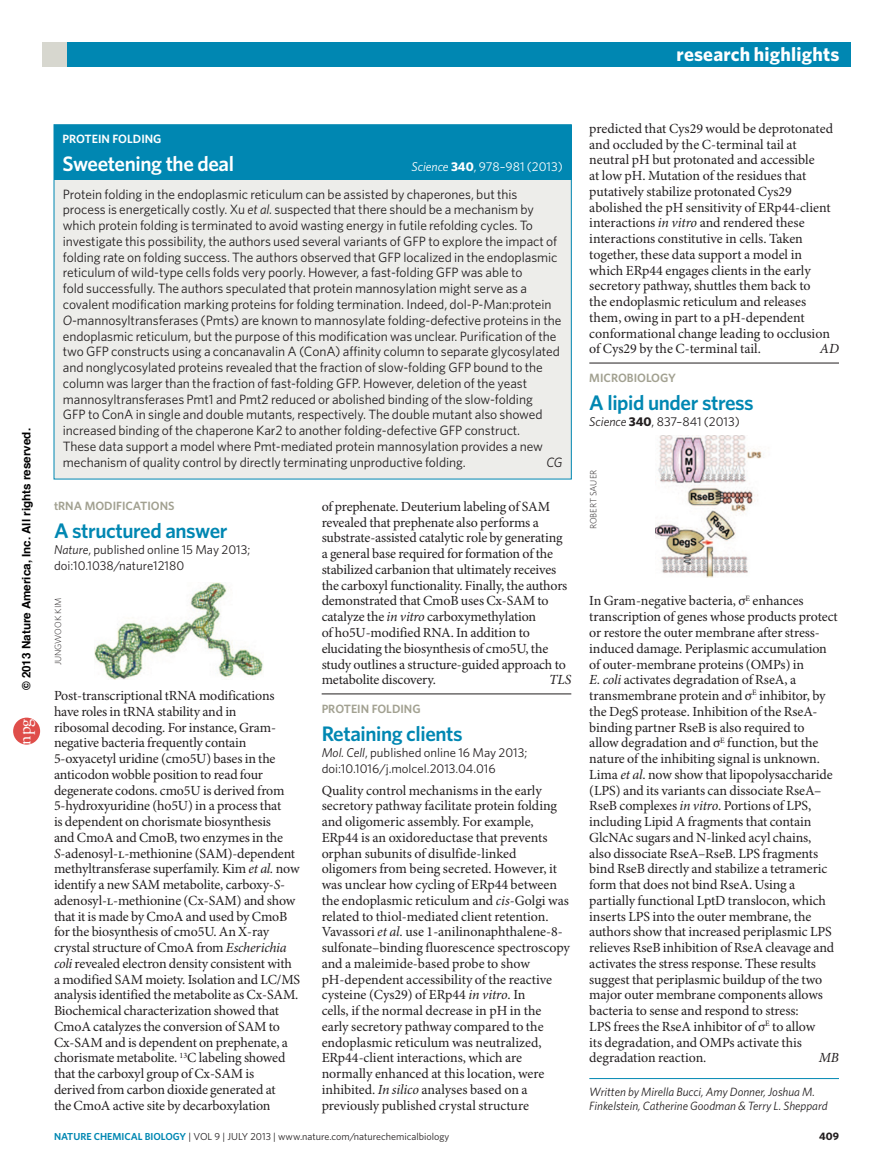
<style>
.page{position:relative;width:893px;height:1174px;background:#fff}
.page>*{position:absolute;margin:0;border:0;box-sizing:border-box;transform-origin:0 0}
.t1{font:600 21px "Whitney";letter-spacing:-.02em;color:#0087b2}
.t2{font:600 21px "Whitney";color:#fff}
.t3{font:700 19.5px "Whitney";letter-spacing:.01em;color:#fff}
.t4{font:17.55px "Adobe Garamond Pro";color:#fff}
.t5{font:13.95px/15.8px "Minion Pro";letter-spacing:-.01em;color:#231f20}
.t6{font:italic 13.95px "Minion Pro";letter-spacing:-.01em;color:#231f20}
.t7{font:13.5px/15.8px "Whitney";letter-spacing:-.005em;color:#231f20}
.t8{font:italic 13.5px "Whitney";color:#231f20}
.t9{font:12.75px/15.8px "Whitney";color:#231f20}
.t10{font:12.75px "Whitney";color:#fff}
.t11{font:italic 12px/14.2px "Whitney";color:#231f20}
.t12{font:600 12px "Whitney";color:#a2a191}
.t13{font:600 12px "Whitney";color:#fff}
.t14{font:700 11.7px "Helvetica";color:#000}
.t15{font:700 10.8px "Whitney";color:#231f20}
.t16{font:10.2px "Whitney";color:#231f20}
.t17{font:300 9px "Whitney";color:#231f20}
.s1{font-style:italic}
.s2{font-weight:700}
.s3{font-weight:600;color:#0087b2}
</style>
<div class="page">
<div style="left:43px;top:43px;width:807px;height:24px;background:#0087b2"></div>
<div style="left:43px;top:43px;width:24px;height:24px;background:#d7d7cf"></div>
<hr style="left:322px;top:693px;width:249px;height:1px;background:#231f20">
<hr style="left:589px;top:363px;width:250px;height:1px;background:#231f20">
<hr style="left:589px;top:1078px;width:250px;height:1px;background:#0087b2">
<div style="left:54px;top:125px;width:517px;height:354px;background:#ededea"></div>
<div style="left:54px;top:125px;width:517px;height:54px;background:#0087b2"></div>
<img style="left:95px;top:583px;width:168px;height:97px">
<img style="left:655px;top:435px;width:107px;height:142px">
<div style="left:13px;top:717px;width:27px;height:27px;background:#df4e4a;border-radius:50%"></div>
<h2 class="t3" style="left:677px;top:41px;width:164px">research highlights</h2>
<p class="t14" style="left:17px;top:690px;width:264px;rotate:-90deg">© 2013 Nature America, Inc. All rights reserved.</p>
<p class="t4" style="left:14px;top:744px;width:28px;rotate:-90deg">npg</p>
<p class="t13" style="left:63px;top:131px;width:15px">PROTEIN</p>
<p class="t13" style="left:113px;top:131px;width:36px">FOLDING</p>
<h1 class="t2" style="left:63px;top:149px;width:173px">Sweetening the deal</h1>
<p class="t10" style="left:411px;top:158px;width:153px"><span class="s1">Science</span> <span class="s2">340</span>, 978–981 (2013)</p>
<p class="t7" style="left:63px;top:186px;width:500px">Protein folding in the endoplasmic reticulum can be assisted by chaperones, but this process is energetically costly. Xu <span class="s1">et al.</span> suspected that there should be a mechanism by which protein folding is terminated to avoid wasting energy in futile refolding cycles. To investigate this possibility, the authors used several variants of GFP to explore the impact of folding rate on folding success. The authors observed that GFP localized in the endoplasmic reticulum of wild-type cells folds very poorly. However, a fast-folding GFP was able to<br>fold successfully. The authors speculated that protein mannosylation might serve as a covalent modification marking proteins for folding termination. Indeed, dol-P-Man:protein <span class="s1">O-</span>mannosyltransferases (Pmts) are known to mannosylate folding-defective proteins in the endoplasmic reticulum, but the purpose of this modification was unclear. Purification of the two GFP constructs using a concanavalin A (ConA) affinity column to separate glycosylated and nonglycosylated proteins revealed that the fraction of slow-folding GFP bound to the column was larger than the fraction of fast-folding GFP. However, deletion of the yeast mannosyltransferases Pmt1 and Pmt2 reduced or abolished binding of the slow-folding<br>GFP to ConA in single and double mutants, respectively. The double mutant also showed increased binding of the chaperone Kar2 to another folding-defective GFP construct.<br>These data support a model where Pmt-mediated protein mannosylation provides a new mechanism of quality control by directly terminating unproductive folding.</p>
<p class="t8" style="left:546px;top:453px;width:17px">CG</p>
<p class="t12" style="left:54px;top:498px;width:13px">tRNA</p>
<p class="t12" style="left:85px;top:498px;width:45px">MODIFICATION</p>
<p class="t12" style="left:168px;top:498px;width:8px">S</p>
<h1 class="t1" style="left:54px;top:517px;width:175px">A structured answer</h1>
<p class="t9" style="left:54px;top:541px;width:198px"><span class="s1">Nature</span>, published online 15 May 2013; doi:10.1038/nature12180</p>
<p class="t17" style="left:52px;top:665px;width:69px;rotate:-90deg">Jungwook Kim</p>
<p class="t5" style="left:54px;top:688px;width:248px">Post-transcriptional tRNA modifications have roles in tRNA stability and in<br>ribosomal decoding. For instance, Gram&shy;negative bacteria frequently contain 5-oxyacetyl uridine (cmo5U) bases in the anticodon wobble position to read four degenerate codons. cmo5U is derived from 5-hydroxyuridine (ho5U) in a process that<br>is dependent on chorismate biosynthesis<br>and CmoA and CmoB, two enzymes in the <span class="s1">S</span>-adenosyl-l-methionine (SAM)-dependent methyltransferase superfamily. Kim <span class="s1">et al.</span> now identify a new SAM metabolite, carboxy-<span class="s1">S&shy;</span>adenosyl-l-methionine (Cx-SAM) and show that it is made by CmoA and used by CmoB for the biosynthesis of cmo5U. An X-ray crystal structure of CmoA from <span class="s1">Escherichia coli</span> revealed electron density consistent with a modified SAM moiety. Isolation and LC/MS analysis identified the metabolite as Cx-SAM.<br>Biochemical characterization showed that CmoA catalyzes the conversion of SAM to Cx-SAM and is dependent on prephenate, a chorismate metabolite. <sup>13</sup>C labeling showed that the carboxyl group of Cx-SAM is<br>derived from carbon dioxide generated at<br>the CmoA active site by decarboxylation</p>
<p class="t5" style="left:322px;top:499px;width:247px">of prephenate. Deuterium labeling of SAM revealed that prephenate also performs a substrate-assisted catalytic role by generating a general base required for formation of the stabilized carbanion that ultimately receives the carboxyl functionality. Finally, the authors demonstrated that CmoB uses Cx-SAM to catalyze the <span class="s1">in vitro</span> carboxymethylation<br>of ho5U-modified RNA. In addition to elucidating the biosynthesis of cmo5U, the study outlines a structure-guided approach to metabolite discovery.</p>
<p class="t6" style="left:549px;top:671px;width:24px">TLS</p>
<p class="t12" style="left:322px;top:701px;width:15px">PROTEIN</p>
<p class="t12" style="left:372px;top:701px;width:36px">FOLDING</p>
<h1 class="t1" style="left:322px;top:720px;width:143px">Retaining clients</h1>
<p class="t9" style="left:322px;top:744px;width:207px"><span class="s1">Mol. Cell</span>, published online 16 May 2013; doi:10.1016/j.molcel.2013.04.016</p>
<p class="t5" style="left:322px;top:782px;width:250px">Quality control mechanisms in the early secretory pathway facilitate protein folding and oligomeric assembly. For example, ERp44 is an oxidoreductase that prevents orphan subunits of disulfide-linked oligomers from being secreted. However, it was unclear how cycling of ERp44 between the endoplasmic reticulum and <span class="s1">cis</span>-Golgi was related to thiol-mediated client retention.<br>Vavassori <span class="s1">et al.</span> use 1-anilinonaphthalene-8- sulfonate–binding fluorescence spectroscopy and a maleimide-based probe to show pH-dependent accessibility of the reactive cysteine (Cys29) of ERp44 <span class="s1">in vitro</span>. In<br>cells, if the normal decrease in pH in the early secretory pathway compared to the endoplasmic reticulum was neutralized, ERp44-client interactions, which are normally enhanced at this location, were inhibited. <span class="s1">In silico</span> analyses based on a previously published crystal structure</p>
<p class="t5" style="left:589px;top:121px;width:245px">predicted that Cys29 would be deprotonated and occluded by the C-terminal tail at neutral pH but protonated and accessible<br>at low pH. Mutation of the residues that putatively stabilize protonated Cys29 abolished the pH sensitivity of ERp44-client interactions <span class="s1">in vitro</span> and rendered these interactions constitutive in cells. Taken together, these data support a model in which ERp44 engages clients in the early secretory pathway, shuttles them back to<br>the endoplasmic reticulum and releases them, owing in part to a pH-dependent conformational change leading to occlusion of Cys29 by the C-terminal tail.</p>
<p class="t6" style="left:820px;top:340px;width:21px">AD</p>
<p class="t12" style="left:589px;top:370px;width:9px">MICROBIOLOGY</p>
<h1 class="t1" style="left:589px;top:389px;width:166px">A lipid under stress</h1>
<p class="t9" style="left:589px;top:413px;width:152px"><span class="s1">Science</span> <span class="s2">340</span>, 837–841 (2013)</p>
<p class="t17" style="left:587px;top:529px;width:61px;rotate:-90deg">Robert Sauer</p>
<p class="t5" style="left:589px;top:593px;width:250px">In Gram-negative bacteria, σ<sup>E</sup> enhances transcription of genes whose products protect or restore the outer membrane after stress&shy;induced damage. Periplasmic accumulation of outer-membrane proteins (OMPs) in<br><span class="s1">E. coli</span> activates degradation of RseA, a transmembrane protein and σ<sup>E</sup> inhibitor, by the DegS protease. Inhibition of the RseA&shy;binding partner RseB is also required to<br>allow degradation and σ<sup>E</sup> function, but the nature of the inhibiting signal is unknown.<br>Lima <span class="s1">et al</span>. now show that lipopolysaccharide (LPS) and its variants can dissociate RseA– RseB complexes <span class="s1">in vitro</span>. Portions of LPS, including Lipid A fragments that contain GlcNAc sugars and N-linked acyl chains,<br>also dissociate RseA–RseB. LPS fragments bind RseB directly and stabilize a tetrameric form that does not bind RseA. Using a partially functional LptD translocon, which inserts LPS into the outer membrane, the authors show that increased periplasmic LPS relieves RseB inhibition of RseA cleavage and activates the stress response. These results suggest that periplasmic buildup of the two major outer membrane components allows bacteria to sense and respond to stress:<br>LPS frees the RseA inhibitor of σ<sup>E</sup> to allow<br>its degradation, and OMPs activate this degradation reaction.</p>
<p class="t6" style="left:819px;top:1049px;width:22px">MB</p>
<p class="t11" style="left:589px;top:1084px;width:240px">Written by Mirella Bucci, Amy Donner, Joshua M.<br>Finkelstein, Catherine Goodman &amp; Terry L. Sheppard</p>
<p class="t16" style="left:54px;top:1129px;width:397px"><span class="s3">nature chemical biology</span> | VOL 9 | JULY 2013 | www.nature.com/naturechemicalbiology</p>
<p class="t15" style="left:819px;top:1129px;width:21px">409</p>
</div>
